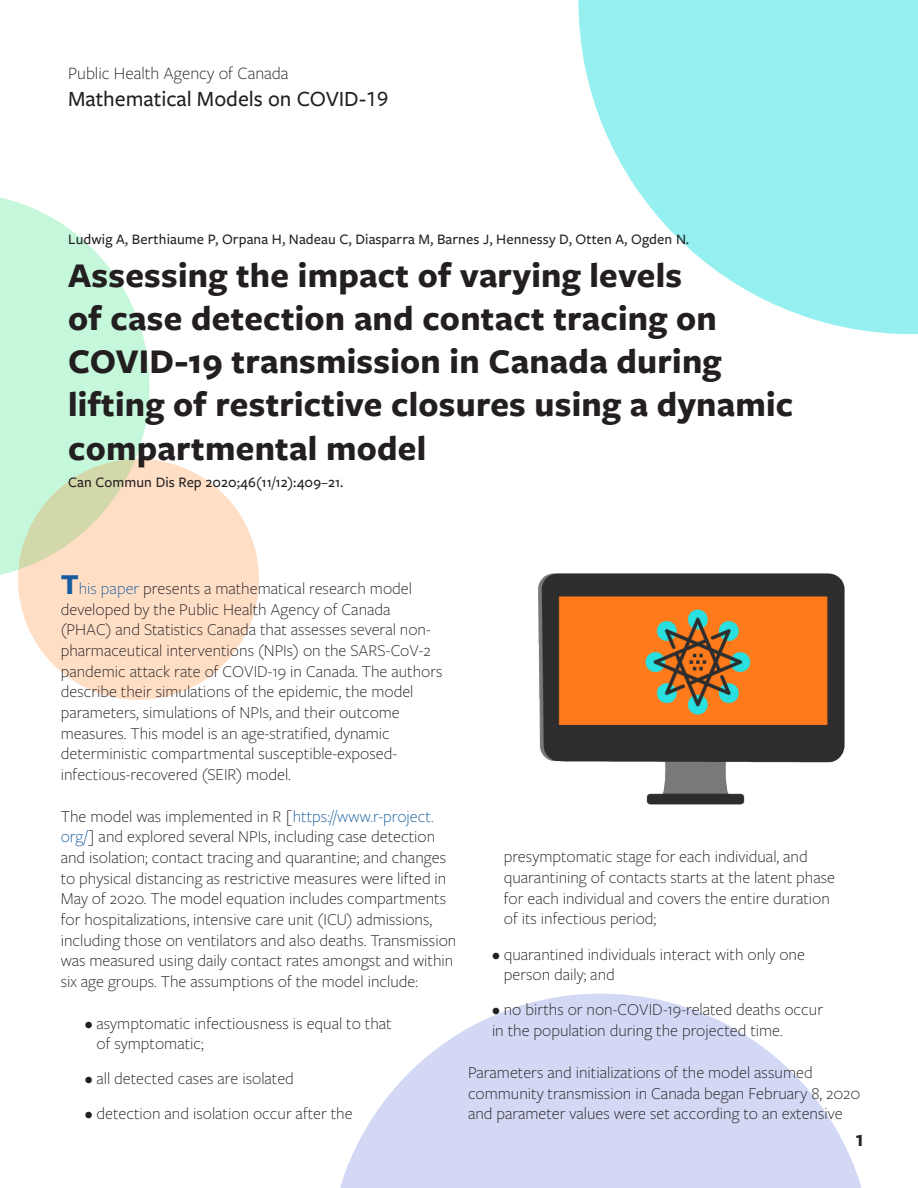
<style>
.page{position:relative;width:918px;height:1188px;background:#fff}
.page>*{position:absolute;margin:0;border:0;box-sizing:border-box;transform-origin:0 0}
.t1{font:700 36px/43.2px "Freight Sans Pro";letter-spacing:.005em;color:#231f20}
.t2{font:500 22.5px "Freight Sans Pro";color:#231f20}
.t3{font:300 18px "Freight Sans Pro";color:#231f20}
.t4{font:700 18px "Freight Sans Pro";color:#231f20}
.t5{font:300 17.25px/20.7px "Freight Sans Pro";color:#231f20}
.t6{font:500 15px "Freight Sans Pro";letter-spacing:.005em;color:#231f20}
.s1{font-weight:700;font-size:30px;color:#175d9e}
.s2{color:#175d9e}
</style>
<div class="page">
<svg style="left:578px;top:0;width:340px;height:334px;fill:#96f0ef"></svg>
<svg style="left:0;top:197px;width:150px;height:378px;fill:#c5f7db"></svg>
<svg style="left:18px;top:459px;width:241px;height:241px;background:#f9ddc2"></svg>
<svg style="left:340px;top:994px;width:522px;height:194px;fill:#d3d8f4"></svg>
<img style="left:538px;top:573px;width:307px;height:232px">
<p class="t3" style="left:68px;top:61px;width:222px">Public Health Agency of Canada</p>
<p class="t2" style="left:68px;top:83px;width:322px">Mathematical Models on COVID-19</p>
<p class="t6" style="left:68px;top:229px;width:623px">Ludwig A, Berthiaume P, Orpana H, Nadeau C, Diasparra M, Barnes J, Hennessy D, Otten A, Ogden N.</p>
<p class="t1" style="left:68px;top:252px;width:727px">Assessing the impact of varying levels<br>of case detection and contact tracing on COVID-19 transmission in Canada during lifting of restrictive closures using a dynamic compartmental model</p>
<p class="t6" style="left:68px;top:472px;width:277px">Can Commun Dis Rep 2020;46(11/12):409–21.</p>
<p class="t5" style="left:61px;top:577px;width:383px"><span class="s1">T</span><span class="s2">his paper</span> presents a mathematical research model developed by the Public Health Agency of Canada (PHAC) and Statistics Canada that assesses several non&shy;pharmaceutical interventions (NPIs) on the SARS-CoV-2 pandemic attack rate of COVID-19 in Canada. The authors describe their simulations of the epidemic, the model parameters, simulations of NPIs, and their outcome measures. This model is an age-stratified, dynamic deterministic compartmental susceptible-exposed&shy;infectious-recovered (SEIR) model.</p>
<p class="t5" style="left:61px;top:805px;width:397px">The model was implemented in R [<span class="s2">https://www.r-project. org/</span>] and explored several NPIs, including case detection and isolation; contact tracing and quarantine; and changes to physical distancing as restrictive measures were lifted in May of 2020. The model equation includes compartments for hospitalizations, intensive care unit (ICU) admissions, including those on ventilators and also deaths. Transmission was measured using daily contact rates amongst and within six age groups. The assumptions of the model include:</p>
<p class="t5" style="left:97px;top:1012px;width:297px;text-indent:-12px">• asymptomatic infectiousness is equal to that of symptomatic;</p>
<p class="t5" style="left:85px;top:1068px;width:211px">• all detected cases are isolated</p>
<p class="t5" style="left:85px;top:1103px;width:269px">• detection and isolation occur after the</p>
<p class="t5" style="left:504px;top:846px;width:333px">presymptomatic stage for each individual, and quarantining of contacts starts at the latent phase for each individual and covers the entire duration of its infectious period;</p>
<p class="t5" style="left:504px;top:943px;width:303px;text-indent:-12px">• quarantined individuals interact with only one person daily; and</p>
<p class="t5" style="left:492px;top:999px;width:333px">• no births or non-COVID-19-related deaths occur in the population during the projected time.</p>
<p class="t5" style="left:468px;top:1061px;width:394px">Parameters and initializations of the model assumed community transmission in Canada began February 8, 2020 and parameter values were set according to an extensive</p>
<p class="t4" style="left:855px;top:1128px;width:10px">1</p>
</div>
